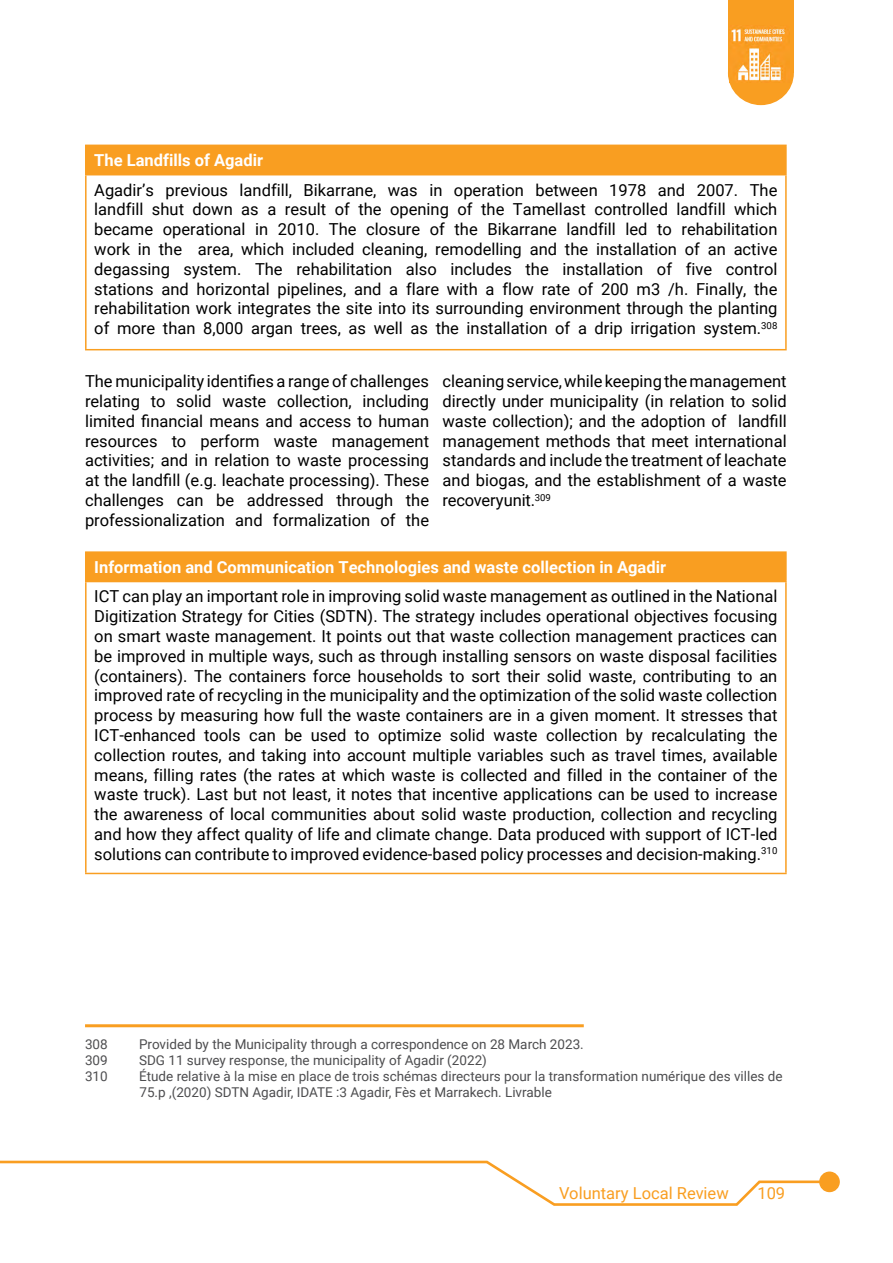
<style>
.page{position:relative;width:893px;height:1263px;background:#fff}
.page>*{position:absolute;margin:0;border:0;box-sizing:border-box;transform-origin:0 0}
.t1{font:16.5px/19.8px "Roboto";color:#000;text-align:justify}
.t2{font:700 16.5px "Roboto";color:#fff}
.t3{font:16.5px "Roboto";color:#f99e21}
.t4{font:13.5px/16.2px "Roboto";color:#4d4d4f}
</style>
<div class="page">
<div style="left:728px;top:0;width:66px;height:73px;background:#f99e21"></div>
<div style="left:729px;top:42px;width:64px;height:62px;background:#f99e21;border-radius:50%"></div>
<div style="left:728px;top:41px;width:66px;height:64px;border:2px solid #f99e21;border-radius:50%"></div>
<img style="left:730px;top:25px;width:60px;height:57px">
<div style="left:820px;top:1172px;width:19px;height:19px;background:#f99e21;border-radius:50%"></div>
<div style="left:819px;top:1171px;width:21px;height:21px;border:2px solid #f99e21;border-radius:50%"></div>
<svg style="left:0;top:1160px;width:826px;height:46px"></svg>
<div style="left:86px;top:145px;width:700px;height:30px;background:#f99e21"></div>
<hr style="left:85px;top:174px;width:702px;height:1px;background:#f99e21">
<hr style="left:85px;top:349px;width:702px;height:1px;background:#f99e21">
<hr style="left:85px;top:145px;width:702px;height:1px;background:#f99e21">
<hr style="left:85px;top:146px;width:2px;height:28px;background:#f99e21">
<hr style="left:785px;top:146px;width:2px;height:28px;background:#f99e21">
<hr style="left:85px;top:175px;width:2px;height:174px;background:#f99e21">
<hr style="left:785px;top:175px;width:2px;height:174px;background:#f99e21">
<hr style="left:85px;top:1024px;width:499px;height:3px;background:#f99e21">
<div style="left:86px;top:552px;width:700px;height:29px;background:#f99e21"></div>
<hr style="left:85px;top:581px;width:702px;height:1px;background:#f99e21">
<hr style="left:85px;top:873px;width:702px;height:1px;background:#f99e21">
<hr style="left:85px;top:551px;width:702px;height:2px;background:#f99e21">
<hr style="left:85px;top:553px;width:2px;height:28px;background:#f99e21">
<hr style="left:785px;top:553px;width:2px;height:28px;background:#f99e21">
<hr style="left:85px;top:582px;width:2px;height:291px;background:#f99e21">
<hr style="left:785px;top:582px;width:2px;height:291px;background:#f99e21">
<p class="t2" style="left:94px;top:149px;width:170px">The Landfills of Agadir</p>
<p class="t1" style="left:94px;top:179px;width:685px">Agadir’s previous landfill, Bikarrane, was in operation between 1978 and 2007. The landfill shut down as a result of the opening of the Tamellast controlled landfill which became operational in 2010. The closure of the Bikarrane landfill led to rehabilitation work in the area, which included cleaning, remodelling and the installation of an active degassing system. The rehabilitation also includes the installation of five control stations and horizontal pipelines, and a flare with a flow rate of 200 m3 /h. Finally, the rehabilitation work integrates the site into its surrounding environment through the planting of more than 8,000 argan trees, as well as the installation of a drip irrigation system.<sup>308</sup></p>
<p class="t1" style="left:85px;top:371px;width:346px">The municipality identifies a range of challenges relating to solid waste collection, including limited financial means and access to human resources to perform waste management activities; and in relation to waste processing at the landfill (e.g. leachate processing). These challenges can be addressed through the professionalization and formalization of the</p>
<p class="t1" style="left:443px;top:371px;width:346px">cleaning service, while keeping the management directly under municipality (in relation to solid waste collection); and the adoption of landfill management methods that meet international standards and include the treatment of leachate and biogas, and the establishment of a waste recovery unit.<sup>309</sup></p>
<p class="t2" style="left:94px;top:556px;width:573px">Information and Communication Technologies and waste collection in Agadir</p>
<p class="t1" style="left:94px;top:586px;width:685px">ICT can play an important role in improving solid waste management as outlined in the National Digitization Strategy for Cities (SDTN). The strategy includes operational objectives focusing on smart waste management. It points out that waste collection management practices can be improved in multiple ways, such as through installing sensors on waste disposal facilities (containers). The containers force households to sort their solid waste, contributing to an improved rate of recycling in the municipality and the optimization of the solid waste collection process by measuring how full the waste containers are in a given moment. It stresses that ICT-enhanced tools can be used to optimize solid waste collection by recalculating the collection routes, and taking into account multiple variables such as travel times, available means, filling rates (the rates at which waste is collected and filled in the container of the waste truck). Last but not least, it notes that incentive applications can be used to increase the awareness of local communities about solid waste production, collection and recycling and how they affect quality of life and climate change. Data produced with support of ICT-led solutions can contribute to improved evidence-based policy processes and decision-making.<sup>310</sup></p>
<p class="t4" style="left:85px;top:1035px;width:24px">308</p>
<p class="t4" style="left:139px;top:1035px;width:446px">Provided by the Municipality through a correspondence on 28 March 2023.</p>
<p class="t4" style="left:85px;top:1051px;width:24px">309</p>
<p class="t4" style="left:139px;top:1051px;width:349px">SDG 11 survey response, the municipality of Agadir (2022)</p>
<p class="t4" style="left:85px;top:1067px;width:24px">310</p>
<p class="t4" style="left:139px;top:1067px;width:645px">Étude relative à la mise en place de trois schémas directeurs pour la transformation numérique des villes de<br>75.p ,)2020( SDTN Agadir, IDATE :3 Agadir, Fès et Marrakech. Livrable</p>
<p class="t3" style="left:559px;top:1181px;width:171px">Voluntary Local Review</p>
<p class="t3" style="left:757px;top:1181px;width:29px">109</p>
</div>
